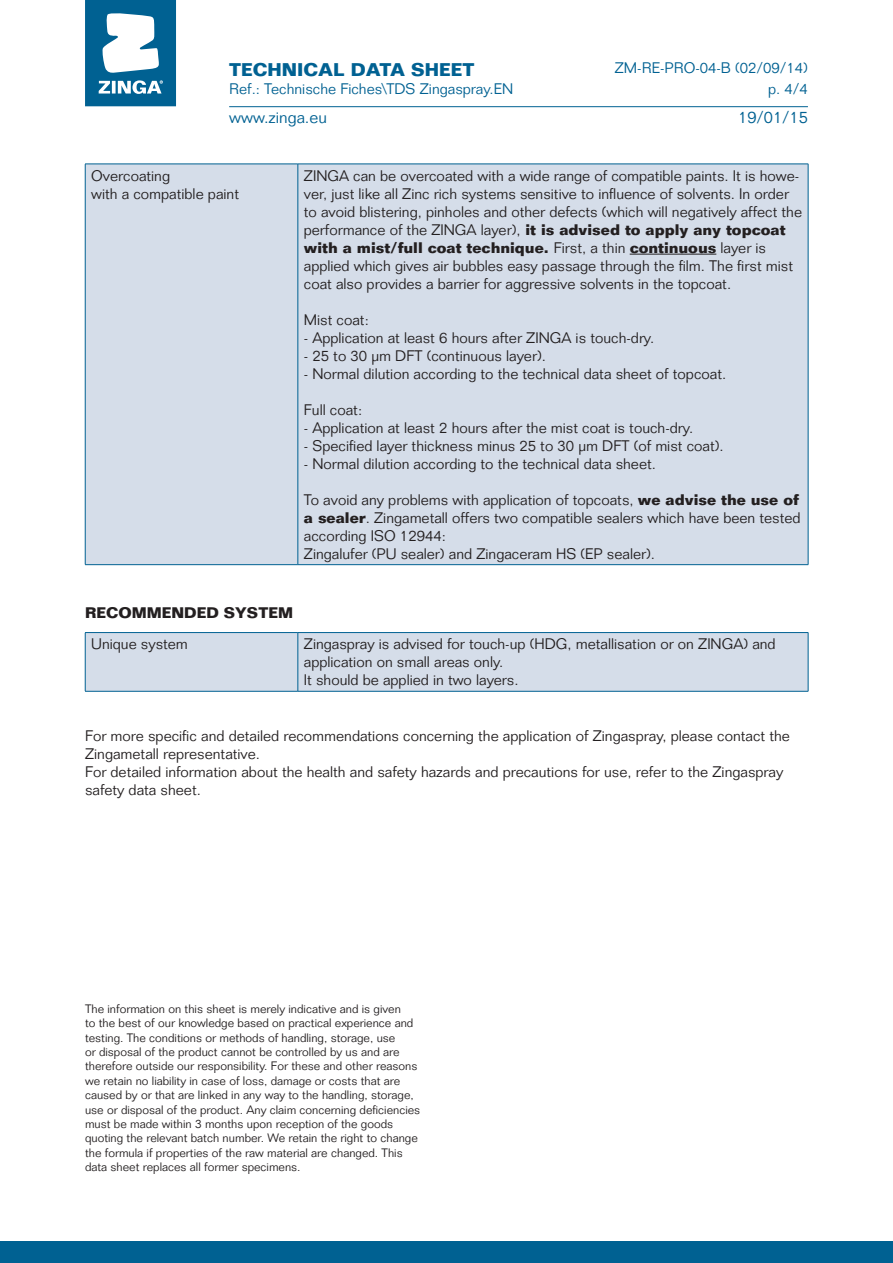
<style>
.page{position:relative;width:893px;height:1263px;background:#fff}
.page>*{position:absolute;margin:0;border:0;box-sizing:border-box;transform-origin:0 0}
.t1{font:700 18px "Folio Std";color:#006192}
.t2{font:300 16.5px "Folio Std";color:#006192}
.t3{font:300 15px/18px "Folio Std";color:#231f20}
.t4{font:300 15px "Folio Std";color:#006192}
.Subparagraph{font:700 15px "Folio Std";color:#231f20}
.t5{font:300 12px/14.4px "Folio Std";color:#231f20}
.s1{font-weight:700}
</style>
<div class="page">
<svg style="left:85px;top:0;width:91px;height:106px"></svg>
<hr style="left:229px;top:106px;width:579px;height:1px;background:#006192">
<div style="left:0;top:1242px;width:893px;height:21px;background:#006192"></div>
<div style="left:86px;top:165px;width:722px;height:399px;background:#d5dde9"></div>
<hr style="left:85px;top:164px;width:213px;height:1px;background:#006192">
<hr style="left:85px;top:164px;width:1px;height:400px;background:#006192">
<hr style="left:298px;top:164px;width:510px;height:1px;background:#006192">
<hr style="left:298px;top:164px;width:1px;height:400px;background:#006192">
<hr style="left:808px;top:164px;width:1px;height:400px;background:#006192">
<hr style="left:85px;top:564px;width:213px;height:1px;background:#006192">
<hr style="left:298px;top:564px;width:510px;height:1px;background:#006192">
<hr style="left:630px;top:254px;width:86px;height:1px;background:#231f20">
<div style="left:86px;top:633px;width:722px;height:58px;background:#d5dde9"></div>
<hr style="left:85px;top:632px;width:213px;height:1px;background:#006192">
<hr style="left:85px;top:633px;width:1px;height:58px;background:#006192">
<hr style="left:298px;top:632px;width:510px;height:1px;background:#006192">
<hr style="left:298px;top:633px;width:1px;height:58px;background:#006192">
<hr style="left:808px;top:633px;width:1px;height:58px;background:#006192">
<hr style="left:85px;top:691px;width:213px;height:1px;background:#006192">
<hr style="left:298px;top:691px;width:510px;height:1px;background:#006192">
<p class="t1" style="left:229px;top:58px;width:247px">TECHNICAL DATA SHEET</p>
<p class="t4" style="left:229px;top:79px;width:285px">Ref.: Technische Fiches\TDS Zingaspray.EN</p>
<p class="t2" style="left:229px;top:107px;width:99px">www.zinga.eu</p>
<p class="t4" style="left:615px;top:59px;width:195px">ZM-RE-PRO-04-B (02/09/14)</p>
<p class="t4" style="left:768px;top:79px;width:41px">p. 4/4</p>
<p class="t2" style="left:738px;top:107px;width:71px">19/01/15</p>
<p class="t3" style="left:91px;top:166px;width:80px">Overcoating</p>
<p class="t3" style="left:91px;top:184px;width:149px">with a compatible paint</p>
<p class="t3" style="left:304px;top:166px;width:500px">ZINGA can be overcoated with a wide range of compatible paints. It is howe&shy;ver, just like all Zinc rich systems sensitive to influence of solvents. In order to avoid blistering, pinholes and other defects (which will negatively affect the performance of the ZINGA layer), <span class="s1">it is advised to apply any topcoat with a mist/full coat technique.</span> First, a thin <span class="s1">continuous</span> layer is applied which gives air bubbles easy passage through the film. The first mist coat also provides a barrier for aggressive solvents in the topcoat.</p>
<p class="t3" style="left:304px;top:310px;width:67px">Mist coat:</p>
<p class="t3" style="left:304px;top:328px;width:352px">- Application at least 6 hours after ZINGA is touch-dry.</p>
<p class="t3" style="left:304px;top:346px;width:244px">- 25 to 30 μm DFT (continuous layer).</p>
<p class="t3" style="left:304px;top:364px;width:424px">- Normal dilution according to the technical data sheet of topcoat.</p>
<p class="t3" style="left:304px;top:400px;width:60px">Full coat:</p>
<p class="t3" style="left:304px;top:418px;width:391px">- Application at least 2 hours after the mist coat is touch-dry.</p>
<p class="t3" style="left:304px;top:436px;width:421px">- Specified layer thickness minus 25 to 30 μm DFT (of mist coat).</p>
<p class="t3" style="left:304px;top:454px;width:354px">- Normal dilution according to the technical data sheet.</p>
<p class="t3" style="left:304px;top:490px;width:498px;text-align:justify">To avoid any problems with application of topcoats, <span class="s1">we advise the use of a sealer</span>. Zingametall offers two compatible sealers which have been tested according ISO 12944:</p>
<p class="t3" style="left:304px;top:544px;width:353px">Zingalufer (PU sealer) and Zingaceram HS (EP sealer).</p>
<p class="Subparagraph" style="left:85px;top:603px;width:210px">RECOMMENDED SYSTEM</p>
<p class="t3" style="left:91px;top:635px;width:98px">Unique system</p>
<p class="t3" style="left:304px;top:635px;width:473px">Zingaspray is advised for touch-up (HDG, metallisation or on ZINGA) and application on small areas only.</p>
<p class="t3" style="left:304px;top:671px;width:216px">It should be applied in two layers.</p>
<p class="t3" style="left:85px;top:727px;width:706px">For more specific and detailed recommendations concerning the application of Zingaspray, please contact the<br>Zingametall representative.</p>
<p class="t3" style="left:85px;top:763px;width:700px">For detailed information about the health and safety hazards and precautions for use, refer to the Zingaspray safety data sheet.</p>
<p class="t5" style="left:85px;top:1001px;width:337px">The information on this sheet is merely indicative and is given<br>to the best of our knowledge based on practical experience and testing. The conditions or methods of handling, storage, use<br>or disposal of the product cannot be controlled by us and are therefore outside our responsibility. For these and other reasons we retain no liability in case of loss, damage or costs that are caused by or that are linked in any way to the handling, storage, use or disposal of the product. Any claim concerning deficiencies must be made within 3 months upon reception of the goods quoting the relevant batch number. We retain the right to change the formula if properties of the raw material are changed. This data sheet replaces all former specimens.</p>
</div>
